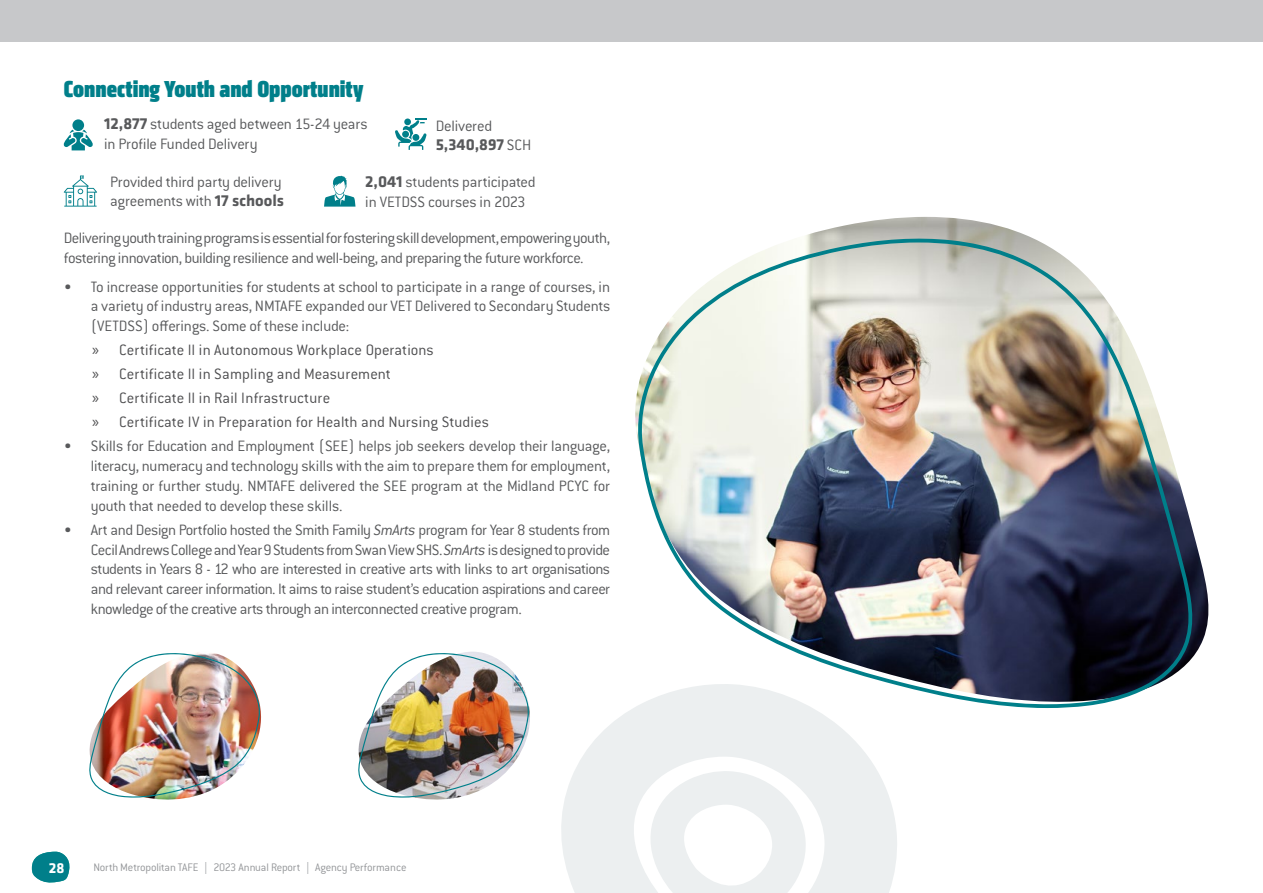
<style>
.page{position:relative;width:1263px;height:893px;background:#fff}
.page>*{position:absolute;margin:0;border:0;box-sizing:border-box;transform-origin:0 0}
.t1{font:24px "Klavika Display Bl Cond";color:#007f8a}
.t2{font:300 16.5px/19.8px "Conduit ITC Std";letter-spacing:-.02em;color:#58595b}
.t3{font:300 16.5px/24px "Conduit ITC Std";letter-spacing:.005em;color:#4d4d4f}
.t4{font:700 16.5px "Klavika Basic";color:#58595b}
.t5{font:700 15px "Klavika";color:#fff}
.t6{font:300 12px "Conduit ITC Std";letter-spacing:-.015em;color:#939598}
.s1{font-family:"Klavika Basic";font-weight:700}
.s2{font-family:"Conduit ITC Std";font-weight:300}
.s3{font-family:"Myriad Pro";font-weight:400}
.s4{font-style:italic}
</style>
<div class="page">
<div style="left:0;top:0;width:1263px;height:41px;background:#c7c8ca"></div>
<svg style="left:561px;top:709px;width:336px;height:184px;fill:#eceff0"></svg>
<img style="left:804px;top:217px;width:405px;height:434px">
<img style="left:632px;top:237px;width:565px;height:473px">
<div style="left:72px;top:119px;width:12px;height:12px;background:#007f8a;border-radius:50%"></div>
<svg style="left:64px;top:130px;width:29px;height:20px"></svg>
<svg style="left:395px;top:118px;width:32px;height:32px"></svg>
<div style="left:412px;top:134px;width:7px;height:7px;background:#007f8a;border-radius:50%"></div>
<svg style="left:64px;top:175px;width:33px;height:32px"></svg>
<svg style="left:324px;top:176px;width:31px;height:31px"></svg>
<img style="left:89px;top:652px;width:172px;height:146px">
<img style="left:358px;top:652px;width:172px;height:146px">
<svg style="left:32px;top:852px;width:38px;height:31px"></svg>
<h1 class="t1" style="left:64px;top:75px;width:301px">Connecting Youth and Opportunity</h1>
<p class="t2" style="left:104px;top:114px;width:265px"><span class="s1">12,877</span> students aged between 15-24 years in Profile Funded Delivery</p>
<p class="t2" style="left:436px;top:115px;width:58px">Delivered</p>
<p class="t4" style="left:436px;top:133px;width:97px">5,340,897 <span class="s2">SCH</span></p>
<p class="t2" style="left:110px;top:171px;width:175px">Provided third party delivery agreements with <span class="s1">17 schools</span></p>
<p class="t2" style="left:365px;top:171px;width:172px"><span class="s1">2,041</span> students participated in VETDSS courses in 2023</p>
<p class="t2" style="left:64px;top:228px;width:548px">Delivering youth training programs is essential for fostering skill development, empowering youth, fostering innovation, building resilience and well-being, and preparing the future workforce.</p>
<p class="t2" style="left:91px;top:276px;width:521px;text-align:justify;text-indent:-27px">• To increase opportunities for students at school to participate in a range of courses, in a variety of industry areas, NMTAFE expanded our VET Delivered to Secondary Students (VETDSS) offerings. Some of these include:</p>
<p class="t3" style="left:92px;top:338px;width:398px"><span class="s3">»</span> Certificate II in Autonomous Workplace Operations<br><span class="s3">»</span> Certificate II in Sampling and Measurement<br><span class="s3">»</span> Certificate II in Rail Infrastructure<br><span class="s3">»</span> Certificate IV in Preparation for Health and Nursing Studies</p>
<p class="t2" style="left:91px;top:436px;width:521px;text-align:justify;text-indent:-27px">• Skills for Education and Employment (SEE) helps job seekers develop their language, literacy, numeracy and technology skills with the aim to prepare them for employment, training or further study. NMTAFE delivered the SEE program at the Midland PCYC for youth that needed to develop these skills.</p>
<p class="t2" style="left:91px;top:519px;width:521px;text-align:justify;text-indent:-27px">• Art and Design Portfolio hosted the Smith Family <span class="s4">SmArts</span> program for Year 8 students from Cecil Andrews College and Year 9 Students from Swan View SHS. <span class="s4">SmArts</span> is designed to provide students in Years 8 - 12 who are interested in creative arts with links to art organisations and relevant career information. It aims to raise student’s education aspirations and career knowledge of the creative arts through an interconnected creative program.</p>
<p class="t5" style="left:49px;top:857px;width:17px">28</p>
<p class="t6" style="left:93px;top:860px;width:315px">North Metropolitan TAFE | 2023 Annual Report | Agency Performance</p>
</div>
